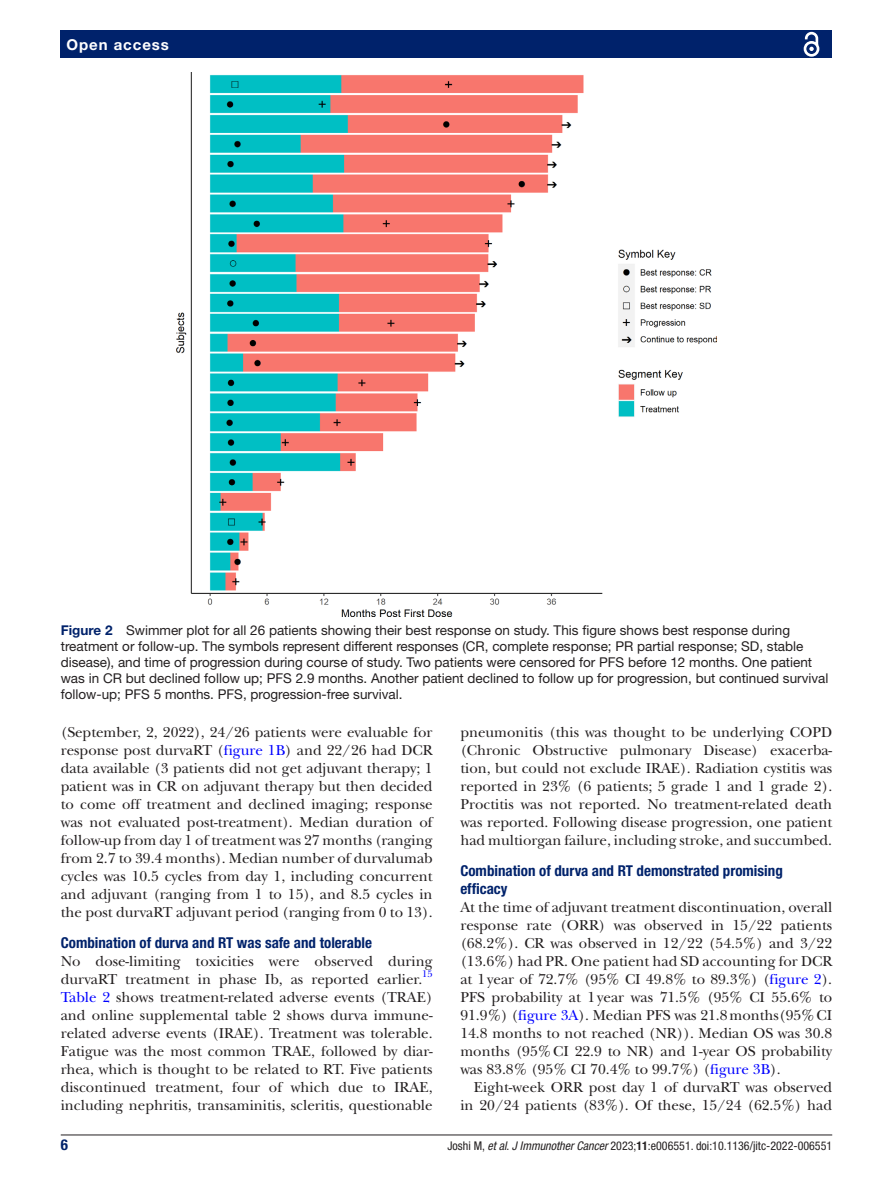
<style>
.page{position:relative;width:893px;height:1191px;background:#fff}
.page>*{position:absolute;margin:0;border:0;box-sizing:border-box;transform-origin:0 0}
.t1{font:15px/18px "New Baskerville";color:#231f20;text-align:justify}
.t2{font:700 condensed 15px/18px "Helvetica Neue LT Std";color:#00226b}
.t3{font:700 15px "Helvetica Neue LT Std";letter-spacing:.065em;color:#fff}
.t4{font:13.5px/16.2px "Helvetica Neue LT Std";color:#231f20}
.t5{font:condensed 12px "Helvetica Neue LT Std";color:#231f20}
.t6{font:9.9px "New Baskerville";color:#00f}
.s1{font-weight:700;color:#00226b}
.s2{color:#00f}
.s3{font-style:italic}
.s4{font-weight:700}
</style>
<div class="page">
<hr style="left:61px;top:1134px;width:771px;height:1px;background:#231f20">
<div style="left:61px;top:31px;width:771px;height:27px;background:#00226b"></div>
<svg style="left:803px;top:31px;width:17px;height:26px"></svg>
<img style="left:176px;top:73px;width:540px;height:544px">
<p class="t3" style="left:66px;top:35px;width:104px">Open access</p>
<p class="t4" style="left:61px;top:621px;width:769px"><span class="s1">Figure 2</span> Swimmer plot for all 26 patients showing their best response on study. This figure shows best response during treatment or follow-up. The symbols represent different responses (CR, complete response; PR partial response; SD, stable disease), and time of progression during course of study. Two patients were censored for PFS before 12 months. One patient was in CR but declined follow up; PFS 2.9 months. Another patient declined to follow up for progression, but continued survival follow-up; PFS 5 months. PFS, progression-free survival.</p>
<p class="t1" style="left:61px;top:723px;width:373px">(September, 2, 2022), 24/26 patients were evaluable for response post durvaRT (<span class="s2">figure 1B</span>) and 22/26 had DCR data available (3 patients did not get adjuvant therapy; 1 patient was in CR on adjuvant therapy but then decided to come off treatment and declined imaging; response was not evaluated post-treatment). Median duration of follow-up from day 1 of treatment was 27 months (ranging from 2.7 to 39.4 months). Median number of durvalumab cycles was 10.5 cycles from day 1, including concurrent and adjuvant (ranging from 1 to 15), and 8.5 cycles in the post durvaRT adjuvant period (ranging from 0 to 13).</p>
<p class="t2" style="left:61px;top:933px;width:313px">Combination of durva and RT was safe and tolerable</p>
<p class="t1" style="left:61px;top:952px;width:373px">No dose-limiting toxicities were observed during durvaRT treatment in phase Ib, as reported earlier.</p>
<p class="t6" style="left:422px;top:968px;width:12px">15</p>
<p class="t1" style="left:61px;top:988px;width:373px"><span class="s2">Table 2</span> shows treatment-related adverse events (TRAE) and online supplemental table 2 shows durva immune&shy;related adverse events (IRAE). Treatment was tolerable.<br>Fatigue was the most common TRAE, followed by diar&shy;rhea, which is thought to be related to RT. Five patients discontinued treatment, four of which due to IRAE, including nephritis, transaminitis, scleritis, questionable</p>
<p class="t1" style="left:460px;top:723px;width:373px">pneumonitis (this was thought to be underlying COPD (Chronic Obstructive pulmonary Disease) exacerba&shy;tion, but could not exclude IRAE). Radiation cystitis was reported in 23% (6 patients; 5 grade 1 and 1 grade 2).<br>Proctitis was not reported. No treatment-related death was reported. Following disease progression, one patient had multiorgan failure, including stroke, and succumbed.</p>
<p class="t2" style="left:460px;top:861px;width:324px">Combination of durva and RT demonstrated promising efficacy</p>
<p class="t1" style="left:460px;top:898px;width:373px">At the time of adjuvant treatment discontinuation, overall response rate (ORR) was observed in 15/22 patients (68.2%). CR was observed in 12/22 (54.5%) and 3/22 (13.6%) had PR. One patient had SD accounting for DCR at 1year of 72.7% (95% CI 49.8% to 89.3%) (<span class="s2">figure 2</span>).<br>PFS probability at 1year was 71.5% (95% CI 55.6% to 91.9%) (<span class="s2">figure 3A</span>). Median PFS was 21.8months(95%CI 14.8 months to not reached (NR)). Median OS was 30.8 months (95%CI 22.9 to NR) and 1-year OS probability was 83.8% (95% CI 70.4% to 99.7%) (<span class="s2">figure 3B</span>).</p>
<p class="t1" style="left:460px;top:1078px;width:373px;text-align:right">Eight-week ORR post day 1 of durvaRT was observed in 20/24 patients (83%). Of these, 15/24 (62.5%) had</p>
<p class="t2" style="left:61px;top:1135px;width:9px">6</p>
<p class="t5" style="left:447px;top:1138px;width:386px">Joshi M, <span class="s3">et al</span>. <span class="s3">J Immunother Cancer</span> 2023;<span class="s4">11</span>:e006551. doi:10.1136/jitc-2022-006551</p>
</div>
